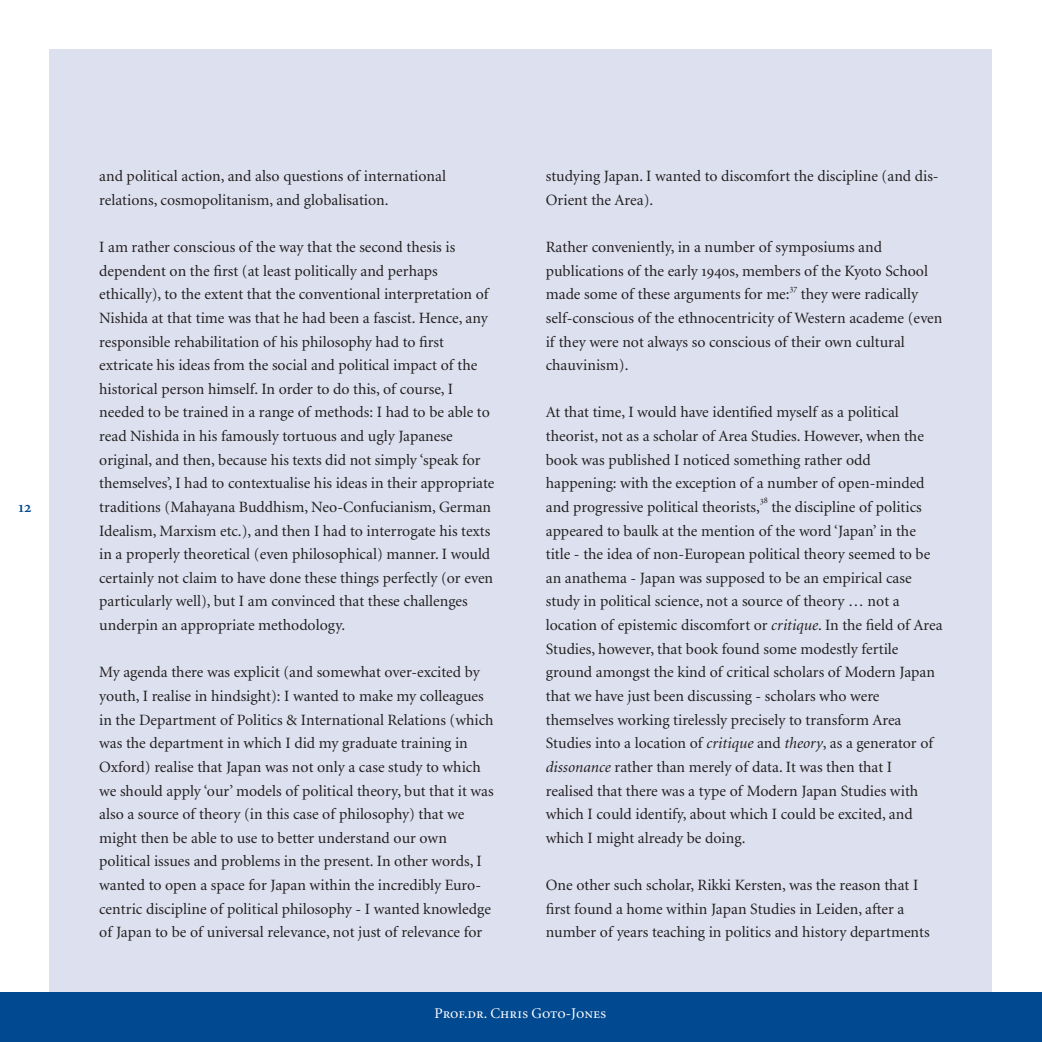
<style>
.page{position:relative;width:1042px;height:1042px;background:#fff}
.page>*{position:absolute;margin:0;border:0;box-sizing:border-box;transform-origin:0 0}
.t1{font:15.75px/23.6px "Minion";color:#231f20}
.t2{font:15.75px "Minion Semibold SC";color:#014990}
.t3{font:14.88px "Minion Regular SC";color:#fff}
.t4{font:9.1px "Minion Regular SC";color:#231f20}
.s1{font-family:"Minion Regular SC"}
.s2{font-style:italic}
</style>
<div class="page">
<div style="left:50px;top:50px;width:942px;height:992px;background:#dde1ef"></div>
<div style="left:0;top:992px;width:1042px;height:50px;background:#014990"></div>
<p class="t2" style="left:19px;top:499px;width:14px">12</p>
<p class="t1" style="left:99px;top:165px;width:348px">and political action, and also questions of international relations, cosmopolitanism, and globalisation.</p>
<p class="t1" style="left:99px;top:236px;width:397px">I am rather conscious of the way that the second thesis is dependent on the first (at least politically and perhaps ethically), to the extent that the conventional interpretation of Nishida at that time was that he had been a fascist. Hence, any responsible rehabilitation of his philosophy had to first extricate his ideas from the social and political impact of the historical person himself. In order to do this, of course, I needed to be trained in a range of methods: I had to be able to read Nishida in his famously tortuous and ugly Japanese original, and then, because his texts did not simply ‘speak for themselves’, I had to contextualise his ideas in their appropriate traditions (Mahayana Buddhism, Neo-Confucianism, German Idealism, Marxism etc.), and then I had to interrogate his texts in a properly theoretical (even philosophical) manner. I would certainly not claim to have done these things perfectly (or even particularly well), but I am convinced that these challenges underpin an appropriate methodology.</p>
<p class="t1" style="left:99px;top:661px;width:396px">My agenda there was explicit (and somewhat over-excited by youth, I realise in hindsight): I wanted to make my colleagues in the Department of Politics &amp; International Relations (which was the department in which I did my graduate training in Oxford) realise that Japan was not only a case study to which we should apply ‘our’ models of political theory, but that it was also a source of theory (in this case of philosophy) that we might then be able to use to better understand our own political issues and problems in the present. In other words, I wanted to open a space for Japan within the incredibly Euro&shy;centric discipline of political philosophy - I wanted knowledge of Japan to be of universal relevance, not just of relevance for</p>
<p class="t1" style="left:546px;top:165px;width:394px">studying Japan. I wanted to discomfort the discipline (and dis-<br>Orient the Area).</p>
<p class="t1" style="left:546px;top:236px;width:384px">Rather conveniently, in a number of symposiums and publications of the early <span class="s1">1940</span>s, members of the Kyoto School made some of these arguments for me:</p>
<p class="t4" style="left:790px;top:283px;width:9px">37</p>
<p class="t1" style="left:546px;top:283px;width:398px;text-indent:255px">they were radically self-conscious of the ethnocentricity of Western academe (even if they were not always so conscious of their own cultural chauvinism).</p>
<p class="t1" style="left:546px;top:401px;width:380px">At that time, I would have identified myself as a political theorist, not as a scholar of Area Studies. However, when the book was published I noticed something rather odd happening: with the exception of a number of open-minded and progressive political theorists,</p>
<p class="t4" style="left:760px;top:496px;width:9px">38</p>
<p class="t1" style="left:546px;top:496px;width:398px;text-indent:226px">the discipline of politics appeared to baulk at the mention of the word ‘Japan’ in the title - the idea of non-European political theory seemed to be an anathema - Japan was supposed to be an empirical case study in political science, not a source of theory … not a location of epistemic discomfort or <span class="s2">critique</span>. In the field of Area Studies, however, that book found some modestly fertile ground amongst the kind of critical scholars of Modern Japan that we have just been discussing - scholars who were themselves working tirelessly precisely to transform Area Studies into a location of <span class="s2">critique</span> and <span class="s2">theory</span>, as a generator of <span class="s2">dissonance</span> rather than merely of data. It was then that I realised that there was a type of Modern Japan Studies with which I could identify, about which I could be excited, and which I might already be doing.</p>
<p class="t1" style="left:546px;top:874px;width:385px">One other such scholar, Rikki Kersten, was the reason that I first found a home within Japan Studies in Leiden, after a number of years teaching in politics and history departments</p>
<p class="t3" style="left:434px;top:1006px;width:173px">Prof.dr. Chris Goto-Jones</p>
</div>
